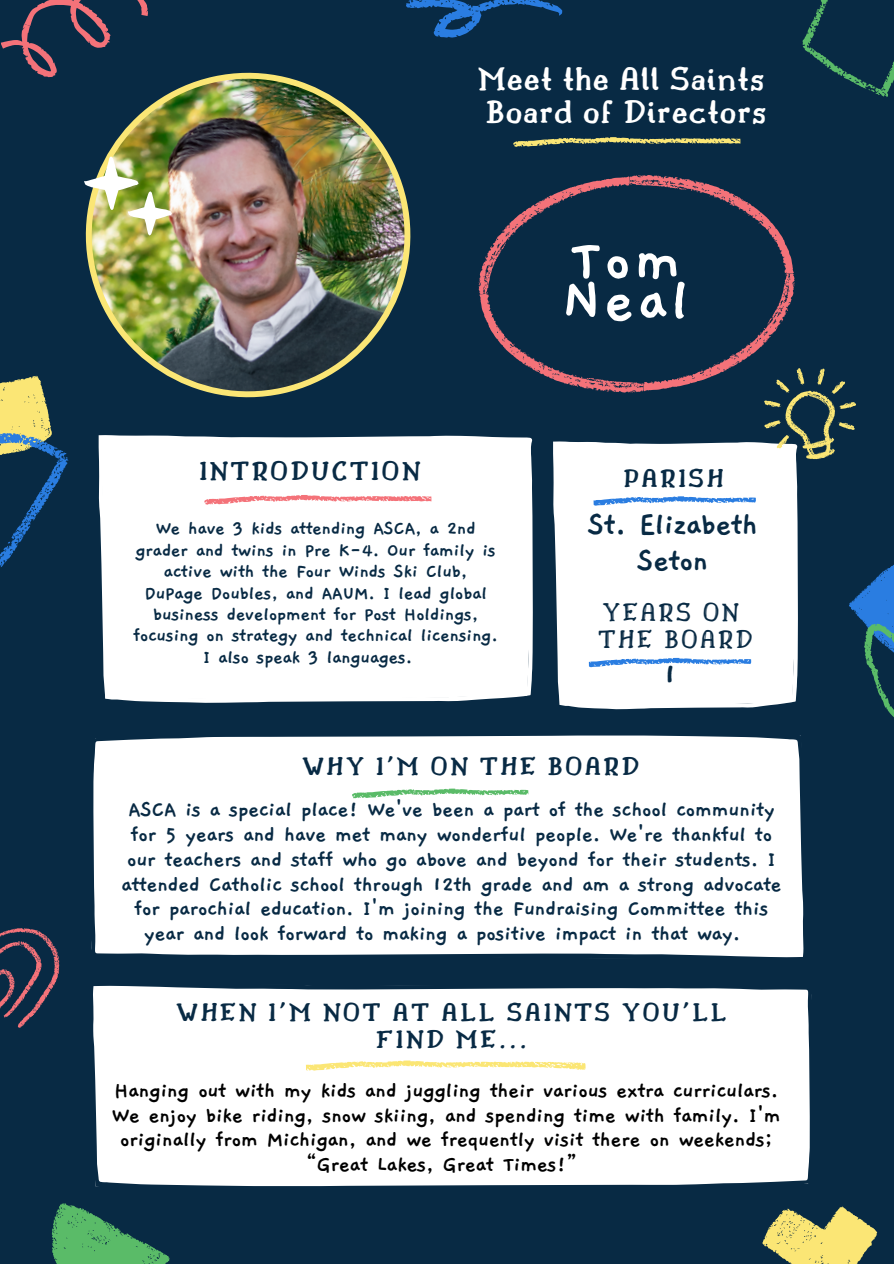
<style>
.page{position:relative;width:894px;height:1264px;background:#fff}
.page>*{position:absolute;margin:0;border:0;box-sizing:border-box;transform-origin:0 0}
.t1{font:700 66px "Gaegu";letter-spacing:.03em;color:#fff}
.t2{font:700 34.5px/36px "Gaegu";letter-spacing:-.035em;color:#082a44;text-align:center}
.t3{font:600 34.35px/33.5px "Drukaatie Burti";letter-spacing:.03em;color:#fff}
.t4{font:600 28.05px "Drukaatie Burti";letter-spacing:.1em;color:#082a44}
.t5{font:600 27px/27px "Drukaatie Burti";letter-spacing:.1em;color:#082a44;text-align:center}
.t6{font:27px/27px "Drukaatie Burti";letter-spacing:.1em;color:#082a44}
.t7{font:700 24px "Gaegu";letter-spacing:-.035em;color:#082a44}
.t8{font:700 24px/24.8px "Gaegu";letter-spacing:-.035em;color:#000;text-align:center}
.t9{font:700 21px "Gaegu";letter-spacing:-.035em;color:#082a44}
</style>
<div class="page">
<div style="left:0;top:0;width:893px;height:1263px;background:#082a44"></div>
<div style="left:99px;top:435px;width:433px;height:267px;background:#fff"></div>
<div style="left:553px;top:470px;width:244px;height:239px;background:#fff"></div>
<div style="left:93px;top:985px;width:719px;height:202px;background:#fff"></div>
<div style="left:91px;top:735px;width:713px;height:223px;background:#fff"></div>
<svg style="left:306px;top:1055px;width:279px;height:24px;background:#fefae4"></svg>
<svg style="left:352px;top:786px;width:176px;height:13px;background:#c9e8cd"></svg>
<svg style="left:0;top:375px;width:69px;height:192px"></svg>
<svg style="left:1px;top:0;width:147px;height:78px"></svg>
<svg style="left:756px;top:1175px;width:122px;height:88px"></svg>
<svg style="left:406px;top:0;width:157px;height:38px"></svg>
<svg style="left:802px;top:0;width:91px;height:97px"></svg>
<svg style="left:849px;top:565px;width:44px;height:152px"></svg>
<svg style="left:52px;top:1203px;width:118px;height:60px"></svg>
<svg style="left:204px;top:491px;width:227px;height:23px;background:#fce5e6"></svg>
<svg style="left:593px;top:494px;width:162px;height:19px;background:#cfe2f8"></svg>
<svg style="left:0;top:928px;width:60px;height:100px"></svg>
<img style="left:55px;top:42px;width:356px;height:386px">
<svg style="left:513px;top:137px;width:227px;height:10px"></svg>
<svg style="left:471px;top:175px;width:385px;height:295px"></svg>
<img style="left:84px;top:156px;width:88px;height:79px">
<svg style="left:588px;top:655px;width:163px;height:20px;background:#d2e3f8"></svg>
<h3 class="t3" style="left:478px;top:61px;width:290px">Meet the All Saints<br>Board of Directors</h3>
<h1 class="t1" style="left:569px;top:228px;width:114px">Tom</h1>
<h1 class="t1" style="left:561px;top:269px;width:130px">Neal</h1>
<p class="t4" style="left:199px;top:454px;width:222px">INTRODUCTION</p>
<p class="t5" style="left:624px;top:464px;width:101px">PARISH</p>
<h2 class="t2" style="left:587px;top:506px;width:172px">St. Elizabeth<br>Seton</h2>
<p class="t9" style="left:155px;top:518px;width:322px">We have 3 kids attending ASCA, a 2nd</p>
<p class="t9" style="left:135px;top:540px;width:362px">grader and twins in Pre K-4. Our family is</p>
<p class="t9" style="left:164px;top:561px;width:306px">active with the Four Winds Ski Club,</p>
<p class="t9" style="left:144px;top:582px;width:345px">DuPage Doubles, and AAUM. I lead global</p>
<p class="t9" style="left:153px;top:604px;width:327px">business development for Post Holdings,</p>
<p class="t9" style="left:133px;top:625px;width:366px">focusing on strategy and technical licensing.</p>
<p class="t9" style="left:203px;top:647px;width:211px">I also speak 3 languages.</p>
<p class="t6" style="left:598px;top:598px;width:155px">YEARS ON<br>THE BOARD</p>
<h2 class="t2" style="left:662px;top:657px;width:16px">1</h2>
<p class="t5" style="left:302px;top:752px;width:338px">WHY I'M ON THE BOARD</p>
<p class="t7" style="left:128px;top:798px;width:648px">ASCA is a special place! We've been a part of the school community</p>
<p class="t7" style="left:130px;top:822px;width:643px">for 5 years and have met many wonderful people. We're thankful to</p>
<p class="t7" style="left:127px;top:847px;width:651px">our teachers and staff who go above and beyond for their students. I</p>
<p class="t7" style="left:121px;top:872px;width:662px">attended Catholic school through 12th grade and am a strong advocate</p>
<p class="t7" style="left:134px;top:897px;width:636px">for parochial education. I'm joining the Fundraising Committee this</p>
<p class="t7" style="left:144px;top:921px;width:598px">year and look forward to making a positive impact in that way.</p>
<p class="t5" style="left:176px;top:998px;width:551px">WHEN I'M NOT AT ALL SAINTS YOU'LL<br>FIND ME...</p>
<p class="t8" style="left:111px;top:1078px;width:671px">Hanging out with my kids and juggling their various extra curriculars.<br>We enjoy bike riding, snow skiing, and spending time with family. I'm originally from Michigan, and we frequently visit there on weekends; “Great Lakes, Great Times!”</p>
</div>
